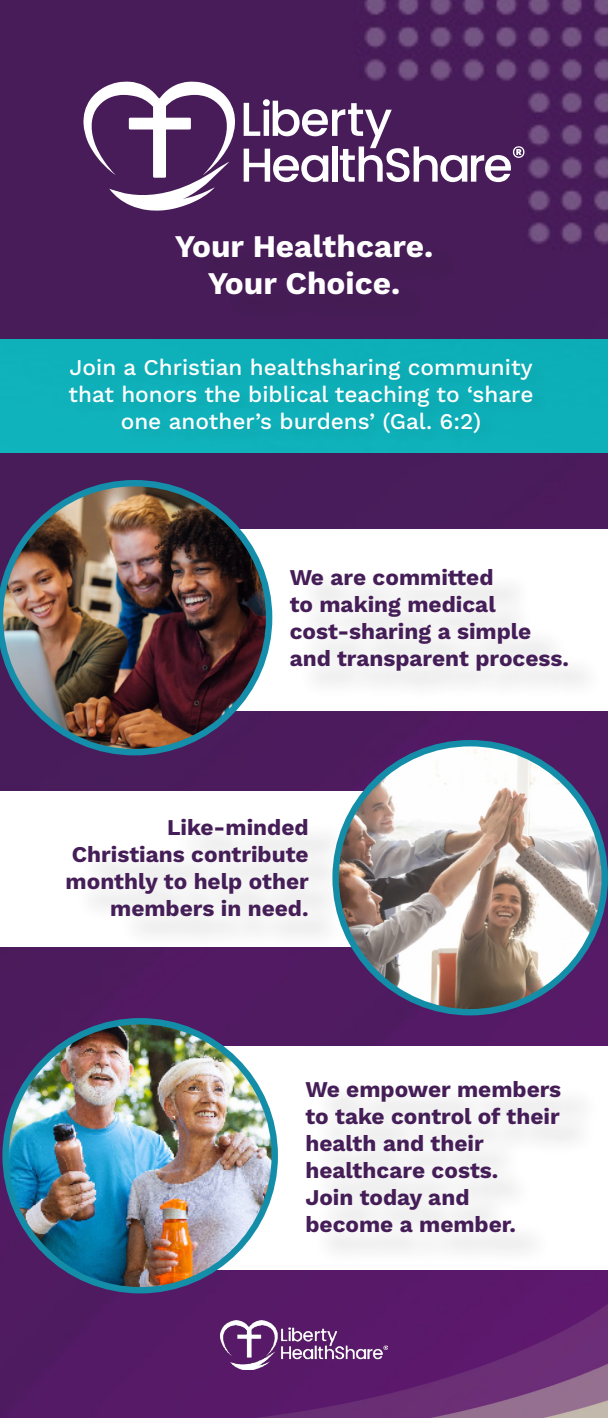
<style>
.page{position:relative;width:608px;height:1418px;background:#fff}
.page>*{position:absolute;margin:0;border:0;box-sizing:border-box;transform-origin:0 0}
.t1{font:700 31.5px "Work Sans";color:#fff}
.t2{font:700 22.5px/27px "Work Sans";color:#451e58}
.t3{font:500 22.5px/27px "Work Sans";color:#fff;text-align:center}
</style>
<div class="page">
<img style="left:0;top:0;width:608px;height:1274px">
<div style="left:101px;top:1046px;width:507px;height:223px;background:#fff"></div>
<div style="left:0;top:791px;width:506px;height:155px;background:#fff"></div>
<div style="left:101px;top:529px;width:507px;height:181px;background:#fff"></div>
<div style="left:183px;top:234px;width:288px;height:94px;background:#471c57"></div>
<div style="left:0;top:339px;width:608px;height:113px;background:#0db0b9"></div>
<div style="left:67px;top:354px;width:484px;height:96px;background:#0eafb8"></div>
<div style="left:297px;top:569px;width:309px;height:134px;background:#f7f7f7"></div>
<img style="left:0;top:480px;width:272px;height:275px">
<img style="left:335px;top:743px;width:269px;height:269px;border-radius:134px">
<img style="left:6px;top:1021px;width:269px;height:269px;border-radius:134px">
<div style="left:74px;top:818px;width:274px;height:131px;background:#f6f6f6"></div>
<div style="left:313px;top:1081px;width:287px;height:185px;background:#f6f6f6"></div>
<img style="left:0;top:1274px;width:608px;height:144px">
<img style="left:220px;top:1320px;width:167px;height:49px">
<svg style="left:243px;top:99px;width:281px;height:83px"></svg>
<svg style="left:83px;top:82px;width:152px;height:129px"></svg>
<p class="t1" style="left:175px;top:227px;width:260px">Your Healthcare.</p>
<p class="t1" style="left:208px;top:265px;width:194px">Your Choice.</p>
<p class="t3" style="left:68px;top:355px;width:466px">Join a Christian healthsharing community that honors the biblical teaching to ‘share one another’s burdens’ (Gal. 6:2)</p>
<p class="t2" style="left:289px;top:565px;width:281px">We are committed<br>to making medical cost-sharing a simple and transparent process.</p>
<p class="t2" style="left:167px;top:815px;width:143px">Like-minded</p>
<p class="t2" style="left:66px;top:842px;width:245px;text-align:right">Christians contribute monthly to help other members in need.</p>
<p class="t2" style="left:305px;top:1077px;width:257px;text-align:justify">We empower members to take control of their health and their</p>
<p class="t2" style="left:305px;top:1158px;width:194px">healthcare costs.</p>
<p class="t2" style="left:305px;top:1185px;width:165px">Join today and</p>
<p class="t2" style="left:305px;top:1212px;width:212px">become a member.</p>
</div>
